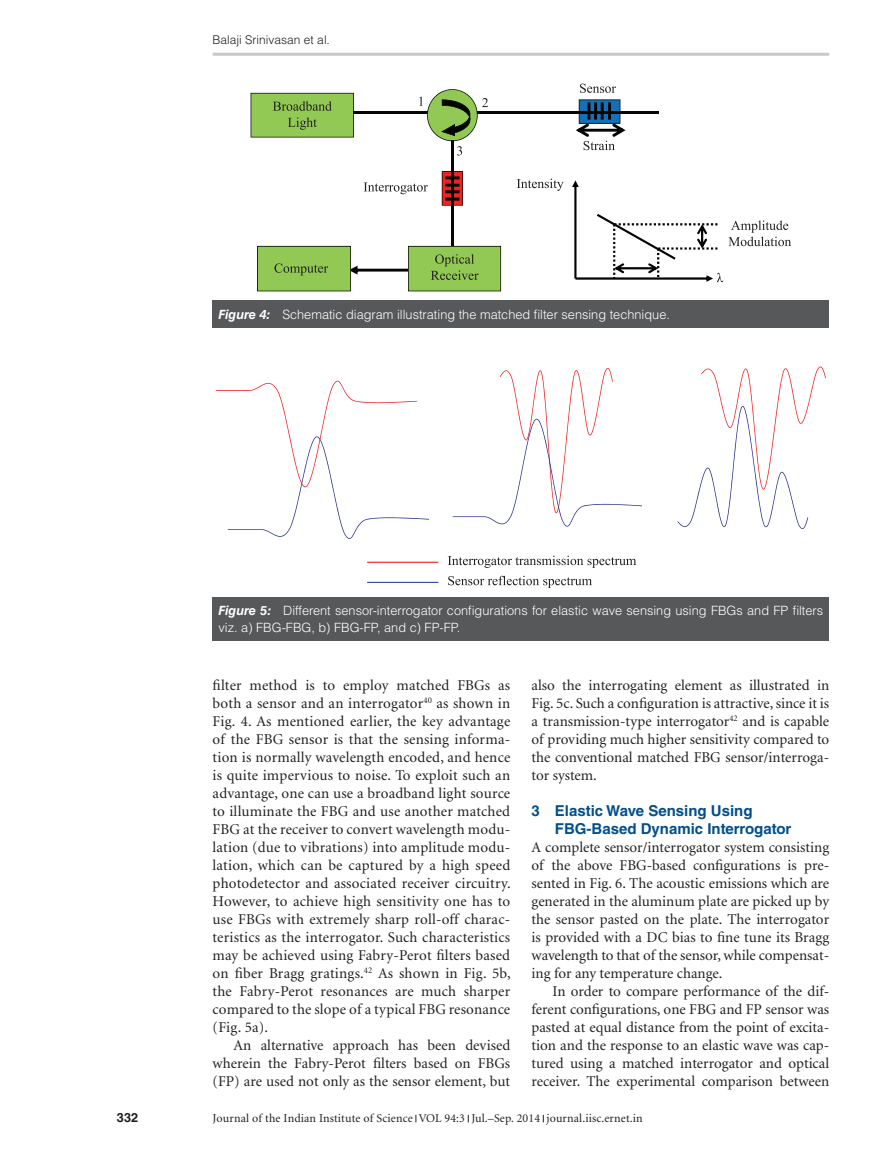
<style>
.page{position:relative;width:893px;height:1174px;background:#fff}
.page>*{position:absolute;margin:0;border:0;box-sizing:border-box;transform-origin:0 0}
.t1{font:15px/18px "Minion";color:#231f20;text-align:justify}
.t2{font:700 15px/18px "Helvetica LT Std";color:#014f8b}
.t3{font:300 12.75px/16.5px "Helvetica LT Std";color:#fff}
.t4{font:700 12.75px "Helvetica LT Std";color:#231f20}
.t5{font:12px "Minion";letter-spacing:.01em;color:#231f20}
.t6{font:300 12px "Helvetica LT Std";color:#231f20}
.s1{font-weight:700;font-style:italic}
</style>
<div class="page">
<hr style="left:213px;top:53px;width:616px;height:3px;background:#c7c8ca">
<div style="left:213px;top:300px;width:616px;height:27px;background:#57585a"></div>
<svg style="left:442px;top:171px;width:21px;height:35px"></svg>
<svg style="left:251px;top:93px;width:103px;height:44px;background:#88ba4e"></svg>
<hr style="left:353px;top:111px;width:78px;height:3px;background:#050504">
<hr style="left:477px;top:111px;width:181px;height:3px;background:#050504">
<svg style="left:257px;top:246px;width:244px;height:45px"></svg>
<svg style="left:576px;top:99px;width:50px;height:51px"></svg>
<hr style="left:451px;top:140px;width:2px;height:106px;background:#050504">
<svg style="left:572px;top:180px;width:219px;height:102px"></svg>
<hr style="left:587px;top:102px;width:3px;height:18px;background:#050504">
<hr style="left:594px;top:102px;width:3px;height:18px;background:#050504">
<hr style="left:601px;top:102px;width:3px;height:18px;background:#050504">
<hr style="left:608px;top:102px;width:3px;height:18px;background:#050504">
<hr style="left:445px;top:176px;width:14px;height:3px;background:#050504">
<hr style="left:445px;top:184px;width:14px;height:3px;background:#050504">
<hr style="left:445px;top:190px;width:14px;height:3px;background:#050504">
<svg style="left:445px;top:197px;width:14px;height:4px"></svg>
<svg style="left:580px;top:84px;width:36px;height:9px"></svg>
<svg style="left:364px;top:182px;width:64px;height:12px"></svg>
<svg style="left:517px;top:179px;width:47px;height:12px"></svg>
<svg style="left:419px;top:89px;width:69px;height:66px"></svg>
<div style="left:213px;top:597px;width:616px;height:43px;background:#57585a"></div>
<svg style="left:216px;top:381px;width:213px;height:158px"></svg>
<svg style="left:453px;top:368px;width:189px;height:158px"></svg>
<svg style="left:677px;top:366px;width:149px;height:163px"></svg>
<svg style="left:448px;top:555px;width:188px;height:13px"></svg>
<svg style="left:448px;top:576px;width:144px;height:12px"></svg>
<hr style="left:367px;top:561px;width:71px;height:2px;background:#ee2123">
<hr style="left:367px;top:582px;width:71px;height:1px;background:#34459d">
<p class="t6" style="left:213px;top:32px;width:119px">Balaji Srinivasan et al.</p>
<p class="t3" style="left:219px;top:306px;width:453px"><span class="s1">Figure 4:</span> Schematic diagram illustrating the matched filter sensing technique.</p>
<p class="t3" style="left:219px;top:602px;width:606px"><span class="s1">Figure 5:</span> Different sensor-interrogator configurations for elastic wave sensing using FBGs and FP filters viz. a) FBG-FBG, b) FBG-FP, and c) FP-FP.</p>
<p class="t1" style="left:213px;top:677px;width:300px">filter method is to employ matched FBGs as both a sensor and an interrogator<sup>40</sup> as shown in Fig. 4. As mentioned earlier, the key advantage of the FBG sensor is that the sensing informa&shy;tion is normally wavelength encoded, and hence is quite impervious to noise. To exploit such an advantage, one can use a broadband light source to illuminate the FBG and use another matched FBG at the receiver to convert wavelength modu&shy;lation (due to vibrations) into amplitude modu&shy;lation, which can be captured by a high speed photodetector and associated receiver circuitry.<br>However, to achieve high sensitivity one has to use FBGs with extremely sharp roll-off charac&shy;teristics as the interrogator. Such characteristics may be achieved using Fabry-Perot filters based on fiber Bragg gratings.<sup>42</sup> As shown in Fig. 5b, the Fabry-Perot resonances are much sharper compared to the slope of a typical FBG resonance (Fig. 5a).</p>
<p class="t1" style="left:213px;top:1037px;width:299px;text-indent:21px">An alternative approach has been devised wherein the Fabry-Perot filters based on FBGs (FP) are used not only as the sensor element, but</p>
<p class="t1" style="left:531px;top:677px;width:299px">also the interrogating element as illustrated in Fig. 5c. Such a configuration is attractive, since it is a transmission-type interrogator<sup>42</sup> and is capable of providing much higher sensitivity compared to the conventional matched FBG sensor/interroga&shy;tor system.</p>
<p class="t2" style="left:555px;top:801px;width:238px;text-indent:-23px">3 Elastic Wave Sensing Using<br>FBG-Based Dynamic Interrogator</p>
<p class="t1" style="left:532px;top:839px;width:299px">A complete sensor/interrogator system consisting of the above FBG-based configurations is pre&shy;sented in Fig. 6. The acoustic emissions which are generated in the aluminum plate are picked up by the sensor pasted on the plate. The interrogator is provided with a DC bias to fine tune its Bragg wavelength to that of the sensor, while compensat&shy;ing for any temperature change.</p>
<p class="t1" style="left:532px;top:983px;width:299px;text-indent:21px">In order to compare performance of the dif&shy;ferent configurations, one FBG and FP sensor was pasted at equal distance from the point of excita&shy;tion and the response to an elastic wave was cap&shy;tured using a matched interrogator and optical receiver. The experimental comparison between</p>
<p class="t4" style="left:117px;top:1110px;width:23px">332</p>
<p class="t5" style="left:213px;top:1112px;width:432px">Journal of the Indian Institute of Science VOL 94:3 Jul.–Sep. 2014 journal.iisc.ernet.in</p>
</div>
